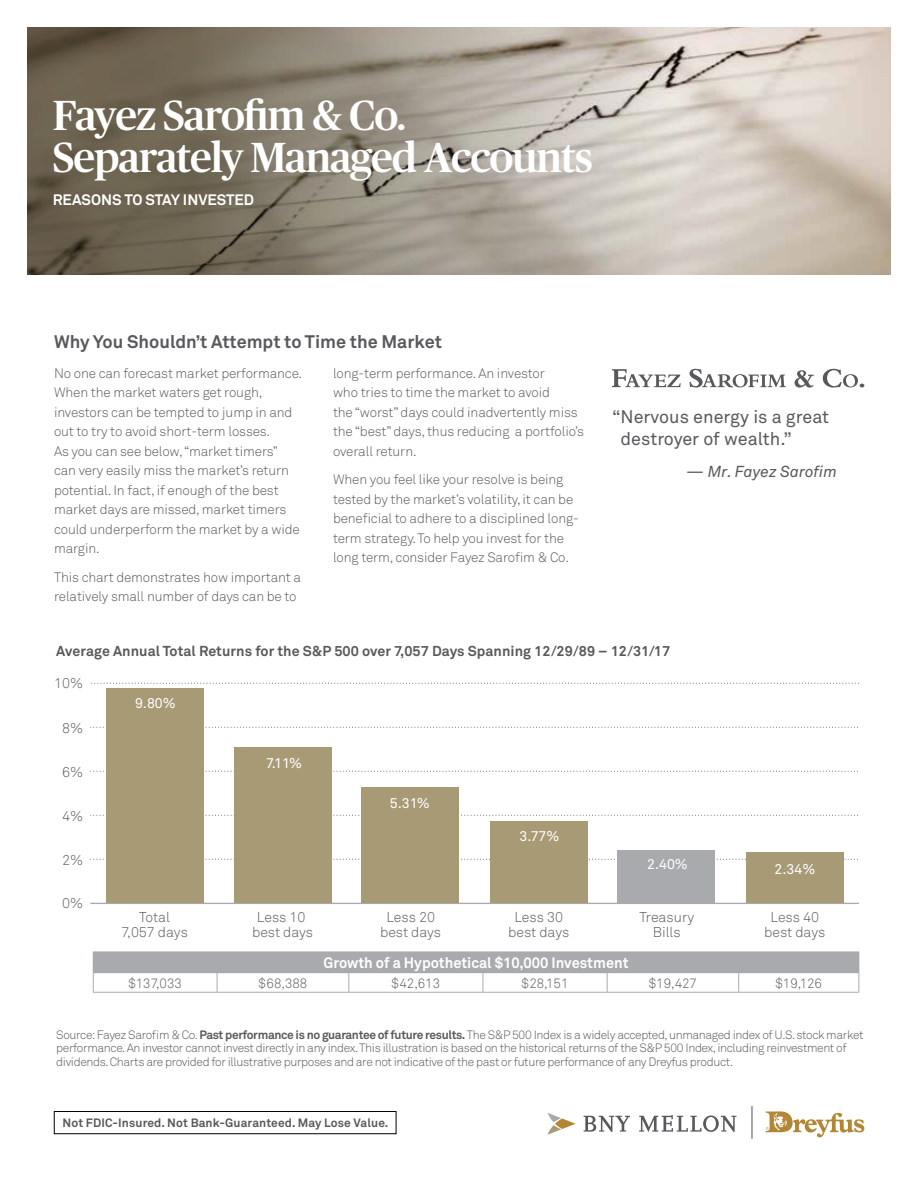
<style>
.page{position:relative;width:918px;height:1188px;background:#fff}
.page>*{position:absolute;margin:0;border:0;box-sizing:border-box;transform-origin:0 0}
.t1{font:500 42px/42px "Publico Headline";letter-spacing:-.025em;color:#fff}
.t2{font:18px/22.5px "Akkurat Pro";color:#58595b}
.t3{font:700 18px "Akkurat Pro";color:#58595b}
.t4{font:italic 15.75px "Akkurat Pro";color:#58595b}
.t5{font:700 15px "Akkurat Pro";color:#fff}
.t6{font:700 14.25px "Akkurat Pro";letter-spacing:.005em;color:#58595b}
.t7{font:14.1px/14.9px "Akkurat Light Pro";color:#58595b;text-align:center}
.t8{font:14.1px "Akkurat Pro";color:#fff}
.t9{font:13.5px/19.5px "Akkurat Light Pro";letter-spacing:-.01em;color:#58595b}
.t10{font:12px/13.5px "Akkurat Light Pro";letter-spacing:-.03em;color:#58595b}
.t11{font:700 12px "Akkurat Pro";letter-spacing:.01em;color:#58595b}
.s1{font-family:"Akkurat Pro";font-weight:700}
</style>
<div class="page">
<img style="left:756px;top:27px;width:135px;height:248px">
<svg style="left:27px;top:27px;width:729px;height:248px;background:#9b9385"></svg>
<svg style="left:91px;top:859px;width:767px;height:1px"></svg>
<svg style="left:91px;top:815px;width:767px;height:1px"></svg>
<svg style="left:91px;top:771px;width:767px;height:1px"></svg>
<svg style="left:91px;top:727px;width:767px;height:1px"></svg>
<svg style="left:92px;top:683px;width:767px;height:1px"></svg>
<div style="left:106px;top:688px;width:97px;height:216px;background:#a89a75"></div>
<div style="left:234px;top:747px;width:97px;height:157px;background:#a89a75"></div>
<div style="left:362px;top:787px;width:97px;height:117px;background:#a89a75"></div>
<div style="left:490px;top:821px;width:98px;height:83px;background:#a89a75"></div>
<div style="left:618px;top:851px;width:97px;height:52px;background:#a8aaad"></div>
<div style="left:746px;top:852px;width:97px;height:51px;background:#a89a75"></div>
<hr style="left:91px;top:903px;width:768px;height:1px;background:#a8aaad">
<svg style="left:766px;top:1111px;width:98px;height:27px"></svg>
<svg style="left:584px;top:1115px;width:152px;height:17px"></svg>
<svg style="left:548px;top:1113px;width:28px;height:22px"></svg>
<hr style="left:751px;top:1106px;width:2px;height:33px;background:#58595b">
<div style="left:54px;top:1111px;width:342px;height:23px;border:1px solid #000"></div>
<svg style="left:612px;top:369px;width:69px;height:18px"></svg>
<svg style="left:689px;top:369px;width:97px;height:19px"></svg>
<svg style="left:795px;top:370px;width:19px;height:18px"></svg>
<svg style="left:823px;top:369px;width:41px;height:19px"></svg>
<div style="left:93px;top:952px;width:766px;height:21px;background:#a8aaad"></div>
<svg style="left:93px;top:973px;width:1px;height:19px"></svg>
<svg style="left:217px;top:973px;width:1px;height:19px"></svg>
<svg style="left:348px;top:973px;width:1px;height:19px"></svg>
<svg style="left:483px;top:973px;width:1px;height:19px"></svg>
<svg style="left:607px;top:973px;width:1px;height:19px"></svg>
<svg style="left:738px;top:973px;width:1px;height:19px"></svg>
<svg style="left:858px;top:973px;width:1px;height:19px"></svg>
<hr style="left:93px;top:992px;width:124px;height:1px;background:#a8aaad">
<hr style="left:217px;top:992px;width:132px;height:1px;background:#a8aaad">
<hr style="left:349px;top:992px;width:134px;height:1px;background:#a8aaad">
<hr style="left:483px;top:992px;width:124px;height:1px;background:#a8aaad">
<hr style="left:607px;top:992px;width:132px;height:1px;background:#a8aaad">
<hr style="left:739px;top:992px;width:120px;height:1px;background:#a8aaad">
<h1 class="t1" style="left:53px;top:92px;width:542px">Fayez Sarofim &amp; Co.<br>Separately Managed Accounts</h1>
<p class="t5" style="left:53px;top:191px;width:203px">REASONS TO STAY INVESTED</p>
<h2 class="t3" style="left:54px;top:331px;width:389px">Why You Shouldn’t Attempt to Time the Market</h2>
<p class="t9" style="left:54px;top:364px;width:250px">No one can forecast market performance.<br>When the market waters get rough, investors can be tempted to jump in and out to try to avoid short-term losses.<br>As you can see below, “market timers” can very easily miss the market’s return potential. In fact, if enough of the best market days are missed, market timers could underperform the market by a wide margin.</p>
<p class="t9" style="left:54px;top:568px;width:249px">This chart demonstrates how important a relatively small number of days can be to</p>
<p class="t9" style="left:333px;top:364px;width:252px">long-term performance. An investor<br>who tries to time the market to avoid<br>the “worst” days could inadvertently miss the “best” days, thus reducing a portfolio’s overall return.</p>
<p class="t9" style="left:333px;top:470px;width:248px">When you feel like your resolve is being tested by the market’s volatility, it can be beneficial to adhere to a disciplined long&shy;term strategy. To help you invest for the long term, consider Fayez Sarofim &amp; Co.</p>
<h2 class="t2" style="left:620px;top:406px;width:210px;text-indent:-8px">“Nervous energy is a great destroyer of wealth.”</h2>
<p class="t4" style="left:687px;top:462px;width:152px">— Mr. Fayez Sarofim</p>
<p class="t6" style="left:56px;top:642px;width:615px">Average Annual Total Returns for the S&amp;P 500 over 7,057 Days Spanning 12/29/89 – 12/31/17</p>
<p class="t7" style="left:54px;top:676px;width:31px">10%</p>
<p class="t7" style="left:62px;top:721px;width:23px">8%</p>
<p class="t7" style="left:62px;top:765px;width:23px">6%</p>
<p class="t7" style="left:62px;top:809px;width:23px">4%</p>
<p class="t7" style="left:62px;top:853px;width:23px">2%</p>
<p class="t7" style="left:62px;top:896px;width:23px">0%</p>
<p class="t8" style="left:135px;top:695px;width:42px">9.80%</p>
<p class="t7" style="left:121px;top:910px;width:68px">Total<br>7,057 days</p>
<p class="t8" style="left:266px;top:755px;width:38px">7.11%</p>
<p class="t8" style="left:390px;top:795px;width:42px">5.31%</p>
<p class="t8" style="left:519px;top:827px;width:42px">3.77%</p>
<p class="t8" style="left:647px;top:856px;width:42px">2.40%</p>
<p class="t7" style="left:252px;top:910px;width:62px">Less 10 best days</p>
<p class="t7" style="left:380px;top:910px;width:62px">Less 20 best days</p>
<p class="t7" style="left:508px;top:910px;width:63px">Less 30 best days</p>
<p class="t5" style="left:324px;top:954px;width:306px">Growth of a Hypothetical $10,000 Investment</p>
<p class="t7" style="left:639px;top:910px;width:56px">Treasury<br>Bills</p>
<p class="t8" style="left:775px;top:861px;width:42px">2.34%</p>
<p class="t7" style="left:764px;top:910px;width:63px">Less 40 best days</p>
<p class="t9" style="left:128px;top:974px;width:55px">$137,033</p>
<p class="t9" style="left:259px;top:974px;width:50px">$68,388</p>
<p class="t9" style="left:392px;top:974px;width:50px">$42,613</p>
<p class="t9" style="left:522px;top:974px;width:48px">$28,151</p>
<p class="t9" style="left:649px;top:974px;width:50px">$19,427</p>
<p class="t9" style="left:776px;top:974px;width:48px">$19,126</p>
<p class="t10" style="left:56px;top:1028px;width:809px">Source: Fayez Sarofim &amp; Co. <span class="s1">Past performance is no guarantee of future results.</span> The S&amp;P 500 Index is a widely accepted, unmanaged index of U.S. stock market performance. An investor cannot invest directly in any index. This illustration is based on the historical returns of the S&amp;P 500 Index, including reinvestment of dividends. Charts are provided for illustrative purposes and are not indicative of the past or future performance of any Dreyfus product.</p>
<p class="t11" style="left:63px;top:1116px;width:327px">Not FDIC-Insured. Not Bank-Guaranteed. May Lose Value.</p>
</div>
